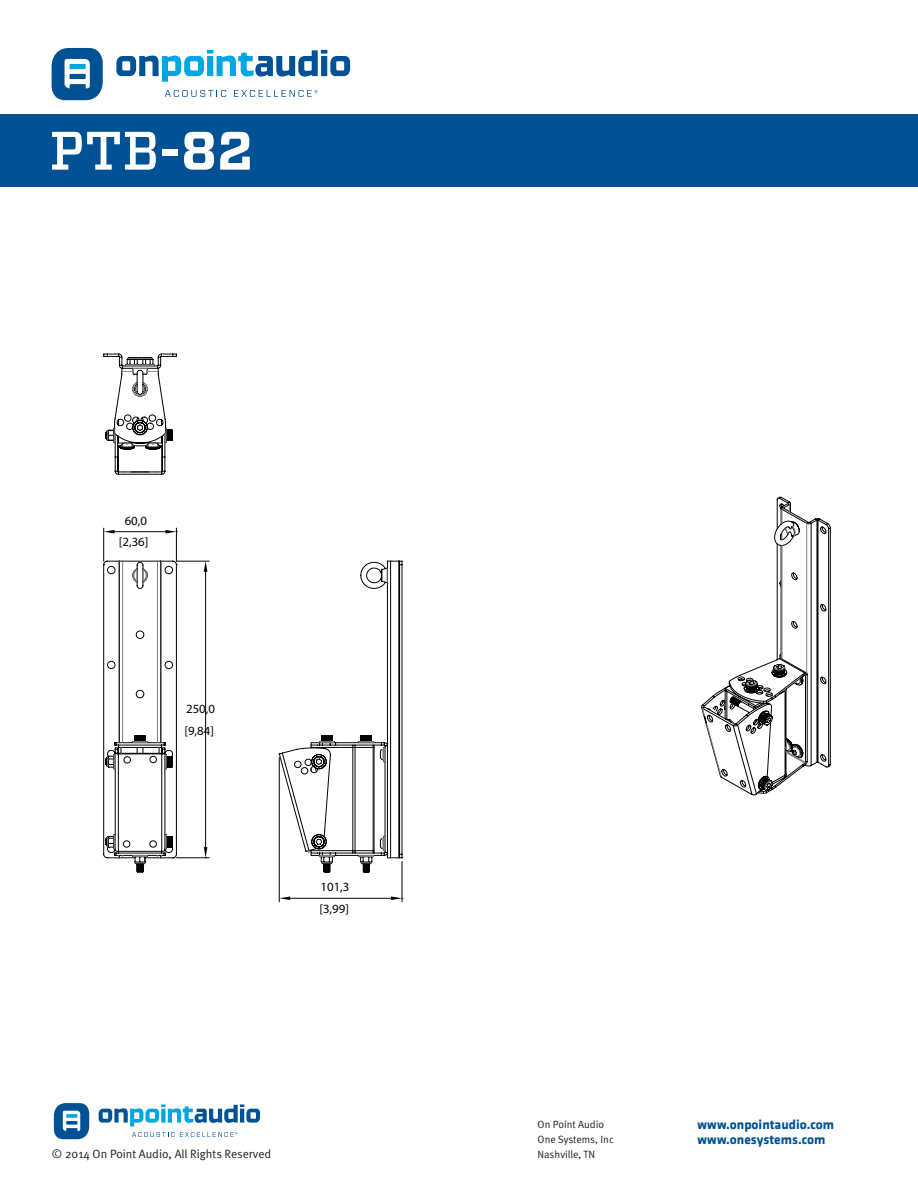
<style>
.page{position:relative;width:918px;height:1188px;background:#fff}
.page>*{position:absolute;margin:0;border:0;box-sizing:border-box;transform-origin:0 0}
.t1{font:500 54px "Vitesse";color:#fff}
.t2{font:700 13.5px "Klavika";color:#005294}
.t3{font:12.6px/21.5px "Myriad Pro";color:#040503}
.t4{font:12px "Meta Normal";color:#231f20}
.t5{font:10.5px "Meta Normal";color:#231f20}
.s1{font-weight:700}
</style>
<div class="page">
<div style="left:0;top:114px;width:918px;height:73px;background:#005294"></div>
<svg style="left:116px;top:50px;width:234px;height:32px"></svg>
<svg style="left:51px;top:48px;width:52px;height:52px"></svg>
<svg style="left:165px;top:90px;width:61px;height:7px"></svg>
<svg style="left:234px;top:90px;width:84px;height:7px"></svg>
<svg style="left:99px;top:1104px;width:161px;height:22px"></svg>
<svg style="left:54px;top:1103px;width:35px;height:36px"></svg>
<svg style="left:132px;top:1132px;width:106px;height:5px"></svg>
<svg style="left:103px;top:353px;width:74px;height:122px"></svg>
<svg style="left:701px;top:496px;width:130px;height:300px"></svg>
<hr style="left:103px;top:528px;width:1px;height:33px;background:#040503">
<hr style="left:176px;top:528px;width:1px;height:33px;background:#040503">
<hr style="left:115px;top:531px;width:51px;height:1px;background:#040503">
<svg style="left:104px;top:530px;width:11px;height:3px"></svg>
<hr style="left:176px;top:561px;width:33px;height:1px;background:#040503">
<hr style="left:176px;top:857px;width:33px;height:1px;background:#040503">
<hr style="left:205px;top:572px;width:1px;height:275px;background:#040503">
<svg style="left:204px;top:561px;width:3px;height:11px"></svg>
<hr style="left:279px;top:757px;width:1px;height:145px;background:#040503">
<hr style="left:402px;top:861px;width:1px;height:41px;background:#040503">
<hr style="left:290px;top:898px;width:101px;height:1px;background:#040503">
<svg style="left:279px;top:896px;width:11px;height:4px"></svg>
<svg style="left:166px;top:530px;width:11px;height:3px"></svg>
<svg style="left:103px;top:560px;width:74px;height:313px"></svg>
<svg style="left:204px;top:847px;width:3px;height:12px"></svg>
<svg style="left:279px;top:560px;width:124px;height:313px"></svg>
<svg style="left:391px;top:896px;width:12px;height:4px"></svg>
<p class="t1" style="left:50px;top:115px;width:205px">PTB<span class="s1">-82</span></p>
<p class="t3" style="left:119px;top:510px;width:31px;text-align:center">60,0 [2,36]</p>
<p class="t3" style="left:184px;top:698px;width:32px">250,0 [9,84]</p>
<p class="t3" style="left:319px;top:876px;width:32px">101,3 [3,99]</p>
<p class="t4" style="left:52px;top:1147px;width:221px">© 2014 On Point Audio, All Rights Reserved</p>
<p class="t5" style="left:538px;top:1118px;width:68px">On Point Audio</p>
<p class="t5" style="left:538px;top:1133px;width:78px">One Systems, Inc</p>
<p class="t5" style="left:538px;top:1148px;width:59px">Nashville, TN</p>
<p class="t2" style="left:698px;top:1115px;width:138px">www.onpointaudio.com</p>
<p class="t2" style="left:698px;top:1130px;width:129px">www.onesystems.com</p>
</div>
